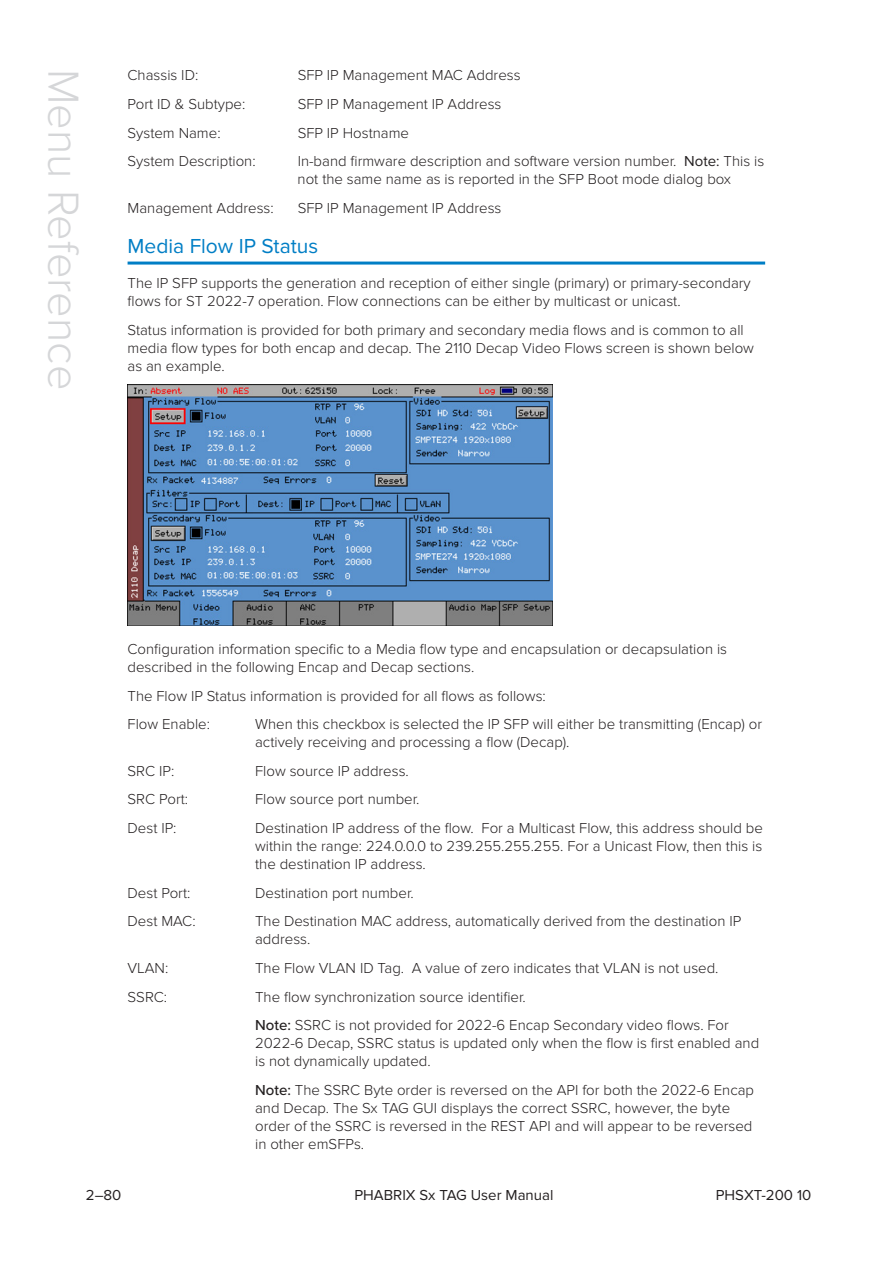
<style>
.page{position:relative;width:893px;height:1263px;background:#fff}
.page>*{position:absolute;margin:0;border:0;box-sizing:border-box;transform-origin:0 0}
.t1{font:300 45px "Proxima Nova";color:#d5d6d8}
.heading_2{font:21px "Proxima Nova";color:#007ec5}
.hp3{font:300 15px/18px "Proxima Nova";color:#231f20}
.body_text{font:300 15px/18px "Proxima Nova";color:#231f20}
.hp4{font:300 15px/18px "Proxima Nova";color:#231f20}
.t2{font:15px "Proxima Nova";color:#231f20}
.s1{font-weight:400}
.s2{font-weight:500}
</style>
<div class="page">
<hr style="left:128px;top:262px;width:637px;height:3px;background:#007ec5">
<img style="left:128px;top:384px;width:425px;height:241px">
<h1 class="t1" style="left:89px;top:69px;width:323px;rotate:90deg">Menu Reference</h1>
<p class="hp4" style="left:128px;top:67px;width:72px">Chassis ID:</p>
<p class="hp4" style="left:298px;top:67px;width:224px">SFP IP Management MAC Address</p>
<p class="hp4" style="left:128px;top:95px;width:119px">Port ID &amp; Subtype:</p>
<p class="hp4" style="left:298px;top:95px;width:205px">SFP IP Management IP Address</p>
<p class="hp4" style="left:128px;top:124px;width:95px">System Name:</p>
<p class="hp4" style="left:298px;top:124px;width:113px">SFP IP Hostname</p>
<p class="hp4" style="left:128px;top:152px;width:130px">System Description:</p>
<p class="hp4" style="left:298px;top:152px;width:468px">In-band firmware description and software version number. <span class="s1">Note:</span> This is not the same name as is reported in the SFP Boot mode dialog box</p>
<p class="hp4" style="left:128px;top:199px;width:148px">Management Address:</p>
<p class="hp4" style="left:298px;top:199px;width:205px">SFP IP Management IP Address</p>
<p class="heading_2" style="left:128px;top:234px;width:192px">Media Flow IP Status</p>
<p class="body_text" style="left:128px;top:274px;width:625px">The IP SFP supports the generation and reception of either single (primary) or primary-secondary flows for ST 2022-7 operation. Flow connections can be either by multicast or unicast.</p>
<p class="body_text" style="left:128px;top:321px;width:628px">Status information is provided for both primary and secondary media flows and is common to all media flow types for both encap and decap. The 2110 Decap Video Flows screen is shown below as an example.</p>
<p class="body_text" style="left:128px;top:640px;width:601px">Configuration information specific to a Media flow type and encapsulation or decapsulation is described in the following Encap and Decap sections.</p>
<p class="body_text" style="left:128px;top:687px;width:420px">The Flow IP Status information is provided for all flows as follows:</p>
<p class="hp3" style="left:128px;top:715px;width:84px">Flow Enable:</p>
<p class="hp3" style="left:255px;top:715px;width:509px">When this checkbox is selected the IP SFP will either be transmitting (Encap) or actively receiving and processing a flow (Decap).</p>
<p class="hp3" style="left:128px;top:762px;width:48px">SRC IP:</p>
<p class="hp3" style="left:255px;top:762px;width:155px">Flow source IP address.</p>
<p class="hp3" style="left:128px;top:791px;width:62px">SRC Port:</p>
<p class="hp3" style="left:255px;top:791px;width:166px">Flow source port number.</p>
<p class="hp3" style="left:128px;top:819px;width:50px">Dest IP:</p>
<p class="hp3" style="left:255px;top:819px;width:509px;text-align:justify">Destination IP address of the flow. For a Multicast Flow, this address should be within the range: 224.0.0.0 to 239.255.255.255. For a Unicast Flow, then this is the destination IP address.</p>
<p class="hp3" style="left:128px;top:884px;width:64px">Dest Port:</p>
<p class="hp3" style="left:255px;top:884px;width:160px">Destination port number.</p>
<p class="hp3" style="left:128px;top:912px;width:70px">Dest MAC:</p>
<p class="hp3" style="left:255px;top:912px;width:488px">The Destination MAC address, automatically derived from the destination IP address.</p>
<p class="hp3" style="left:128px;top:959px;width:42px">VLAN:</p>
<p class="hp3" style="left:255px;top:959px;width:465px">The Flow VLAN ID Tag. A value of zero indicates that VLAN is not used.</p>
<p class="hp3" style="left:128px;top:988px;width:41px">SSRC:</p>
<p class="hp3" style="left:255px;top:988px;width:272px">The flow synchronization source identifier.</p>
<p class="hp3" style="left:255px;top:1016px;width:506px"><span class="s2">Note:</span> SSRC is not provided for 2022-6 Encap Secondary video flows. For<br>2022-6 Decap, SSRC status is updated only when the flow is first enabled and is not dynamically updated.</p>
<p class="hp3" style="left:255px;top:1081px;width:500px"><span class="s2">Note:</span> The SSRC Byte order is reversed on the API for both the 2022-6 Encap and Decap. The Sx TAG GUI displays the correct SSRC, however, the byte order of the SSRC is reversed in the REST API and will appear to be reversed in other emSFPs.</p>
<p class="t2" style="left:354px;top:1186px;width:200px">PHABRIX Sx TAG User Manual</p>
<p class="t2" style="left:86px;top:1186px;width:37px">2–80</p>
<p class="t2" style="left:716px;top:1186px;width:97px">PHSXT-200 10</p>
</div>
